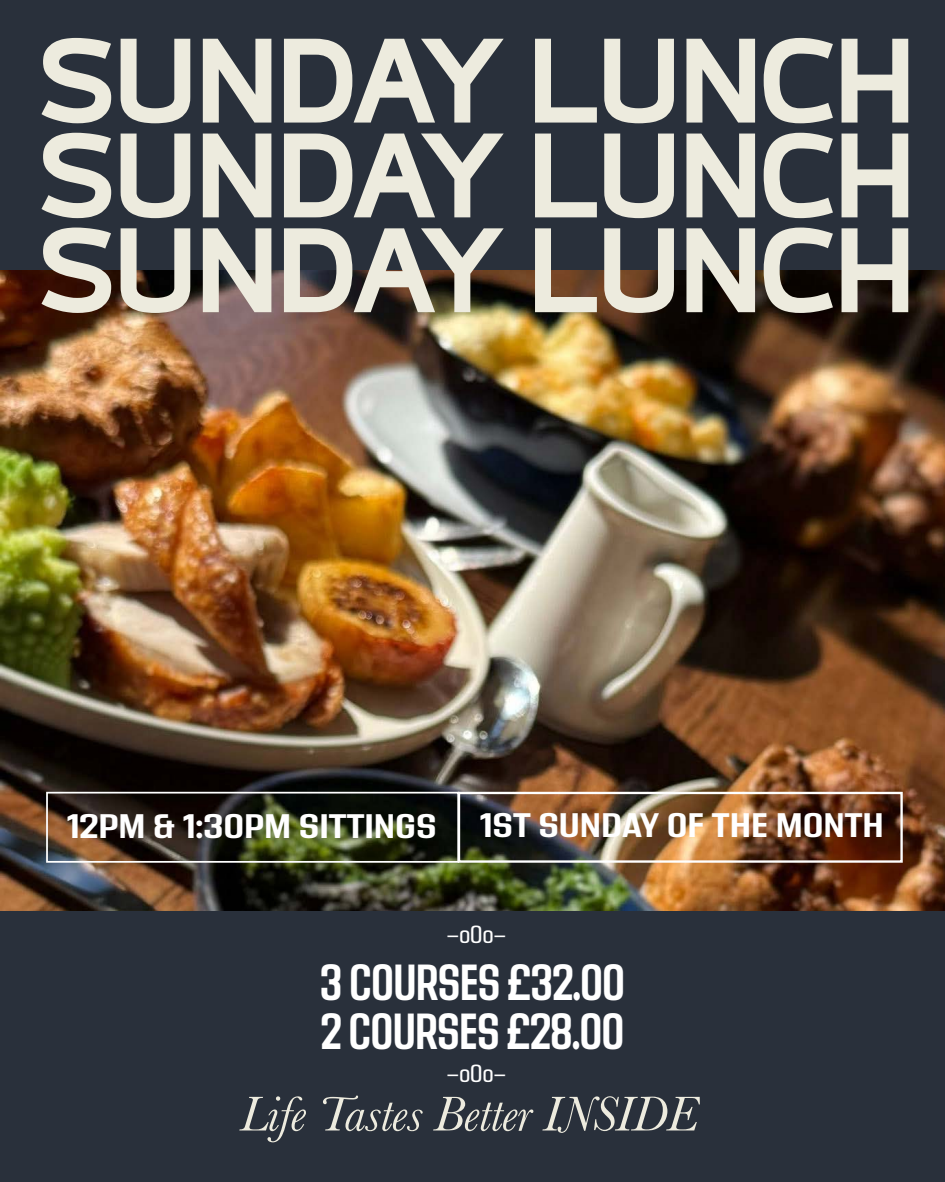
<style>
.page{position:relative;width:945px;height:1182px;background:#fff}
.page>*{position:absolute;margin:0;border:0;box-sizing:border-box;transform-origin:0 0}
.t1{font:800 156.62px "Labrador A";letter-spacing:-.02em;color:#edebde}
.t2{font:italic 50.75px "Baskerville";letter-spacing:-.01em;color:#edebde}
.t3{font:700 50.57px/49.5px "Address Sans Pro";letter-spacing:-.02em;color:#fff;scale:.74 1}
.t4{font:700 33.95px "Address Sans Pro";color:#fff}
.t5{font:24.76px "Address Sans Pro";letter-spacing:-.02em;color:#fff}
</style>
<div class="page">
<div style="left:0;top:0;width:945px;height:326px;background:#29303b"></div>
<div style="left:0;top:910px;width:945px;height:271px;background:#29303b"></div>
<img style="left:0;top:270px;width:945px;height:640px">
<div style="left:458px;top:791px;width:445px;height:71px;border:2px solid #fff"></div>
<div style="left:46px;top:791px;width:413px;height:71px;border:2px solid #fff"></div>
<h1 class="t1" style="left:37px;top:1px;width:881px">SUNDAY LUNCH</h1>
<h1 class="t1" style="left:37px;top:96px;width:881px">SUNDAY LUNCH</h1>
<h1 class="t1" style="left:37px;top:191px;width:881px">SUNDAY LUNCH</h1>
<p class="t4" style="left:66px;top:806px;width:372px">12PM &amp; 1:30PM SITTINGS</p>
<p class="t4" style="left:479px;top:805px;width:406px">1ST SUNDAY OF THE MONTH</p>
<p class="t5" style="left:446px;top:921px;width:62px">-o0o-</p>
<h3 class="t3" style="left:320px;top:959px;width:414px">3 COURSES £32.00<br>2 COURSES £28.00</h3>
<p class="t5" style="left:446px;top:1059px;width:62px">-o0o-</p>
<h2 class="t2" style="left:240px;top:1080px;width:459px">Life Tastes Better INSIDE</h2>
</div>
